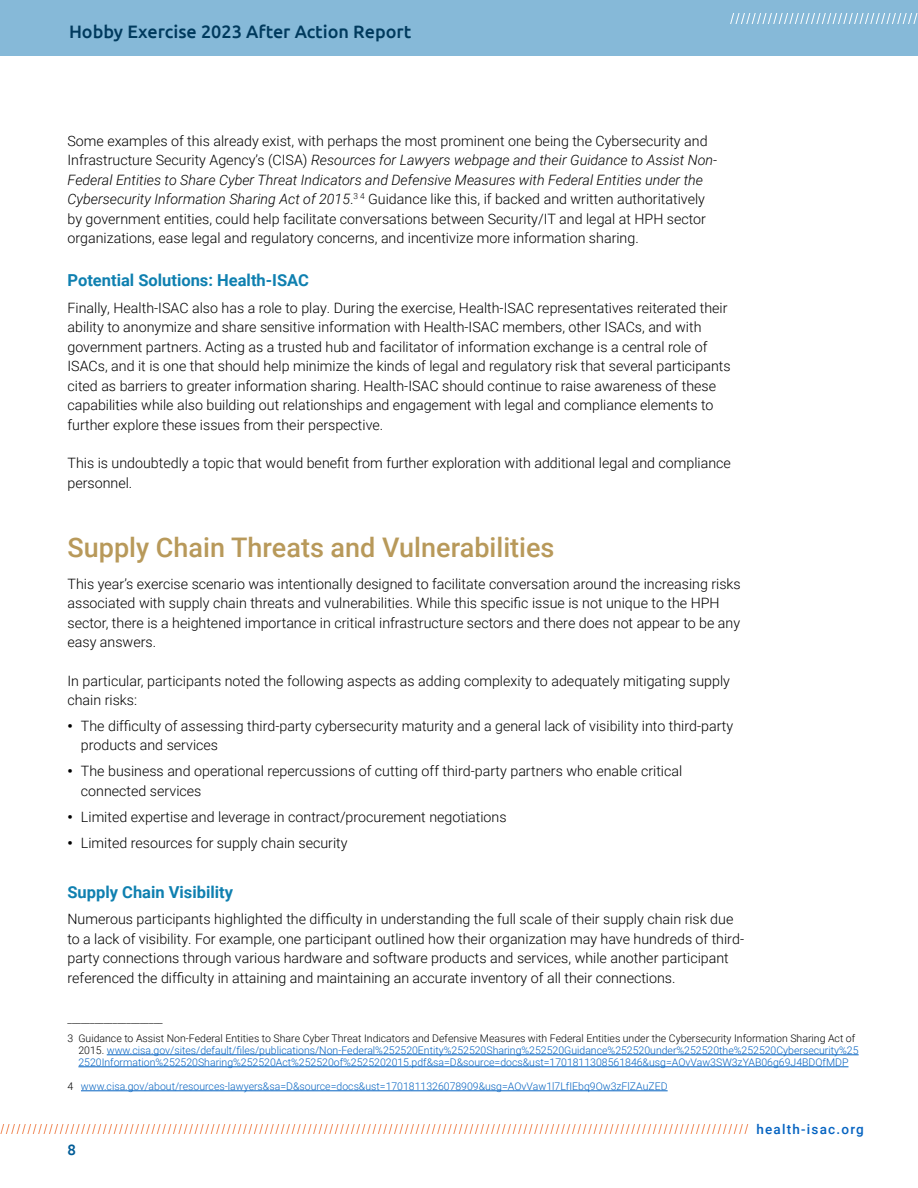
<style>
.page{position:relative;width:918px;height:1188px;background:#fff}
.page>*{position:absolute;margin:0;border:0;box-sizing:border-box;transform-origin:0 0}
.t1{font:500 27px "Roboto";color:#b8995a}
.t2{font:500 18px "Ubuntu";color:#003a5d}
.t3{font:700 16.5px "Roboto";color:#0f80b0}
.t4{font:500 15px "Ubuntu";color:#005c97}
.t5{font:300 14.25px/19.5px "Roboto";color:#000}
.t6{font:500 13.5px "Roboto";letter-spacing:.09em;color:#0563c1}
.t7{font:300 10.5px/12px "Roboto";color:#0563c1}
.t8{font:300 10.5px/19.5px "Roboto";color:#000}
.s1{font-style:italic}
.s2{font-weight:900}
.s3{color:#000}
</style>
<div class="page">
<div style="left:0;top:0;width:918px;height:56px;background:#86b9d8"></div>
<svg style="left:730px;top:14px;width:187px;height:9px"></svg>
<svg style="left:0;top:1125px;width:748px;height:9px"></svg>
<hr style="left:107px;top:1055px;width:752px;height:1px;background:#0563c1">
<hr style="left:78px;top:1067px;width:770px;height:1px;background:#0563c1">
<hr style="left:81px;top:1091px;width:587px;height:1px;background:#0563c1">
<p class="t2" style="left:69px;top:20px;width:344px">Hobby Exercise 2023 After Action Report</p>
<p class="t5" style="left:67px;top:130px;width:651px">Some examples of this already exist, with perhaps the most prominent one being the Cybersecurity and Infrastructure Security Agency’s (CISA) <span class="s1">Resources for Lawyers webpage and their Guidance to Assist Non-Federal Entities to Share Cyber Threat Indicators and Defensive Measures with Federal Entities under the Cybersecurity Information Sharing Act of 2015</span>.<sup>3</sup> <sup>4</sup> Guidance like this, if backed and written authoritatively by government entities, could help facilitate conversations between Security/IT and legal at HPH sector organizations, ease legal and regulatory concerns, and incentivize more information sharing.</p>
<p class="t3" style="left:68px;top:269px;width:243px">Potential Solutions: Health-ISAC</p>
<p class="t5" style="left:68px;top:297px;width:665px">Finally, Health-ISAC also has a role to play. During the exercise, Health-ISAC representatives reiterated their ability to anonymize and share sensitive information with Health-ISAC members, other ISACs, and with government partners. Acting as a trusted hub and facilitator of information exchange is a central role of ISACs, and it is one that should help minimize the kinds of legal and regulatory risk that several participants cited as barriers to greater information sharing. Health-ISAC should continue to raise awareness of these capabilities while also building out relationships and engagement with legal and compliance elements to further explore these issues from their perspective.</p>
<p class="t5" style="left:68px;top:453px;width:665px">This is undoubtedly a topic that would benefit from further exploration with additional legal and compliance personnel.</p>
<h1 class="t1" style="left:68px;top:529px;width:489px">Supply Chain Threats and Vulnerabilities</h1>
<p class="t5" style="left:68px;top:574px;width:675px">This year’s exercise scenario was intentionally designed to facilitate conversation around the increasing risks associated with supply chain threats and vulnerabilities. While this specific issue is not unique to the HPH sector, there is a heightened importance in critical infrastructure sectors and there does not appear to be any easy answers.</p>
<p class="t5" style="left:68px;top:671px;width:664px">In particular, participants noted the following aspects as adding complexity to adequately mitigating supply chain risks:</p>
<p class="t5" style="left:81px;top:715px;width:654px;text-indent:-13px"><span class="s2">•</span> The difficulty of assessing third-party cybersecurity maturity and a general lack of visibility into third-party products and services</p>
<p class="t5" style="left:81px;top:761px;width:603px;text-indent:-13px"><span class="s2">•</span> The business and operational repercussions of cutting off third-party partners who enable critical connected services</p>
<p class="t5" style="left:67px;top:807px;width:441px"><span class="s2">•</span> Limited expertise and leverage in contract/procurement negotiations</p>
<p class="t5" style="left:67px;top:833px;width:282px"><span class="s2">•</span> Limited resources for supply chain security</p>
<p class="t3" style="left:68px;top:881px;width:167px">Supply Chain Visibility</p>
<p class="t5" style="left:68px;top:909px;width:678px">Numerous participants highlighted the difficulty in understanding the full scale of their supply chain risk due to a lack of visibility. For example, one participant outlined how their organization may have hundreds of third&shy;party connections through various hardware and software products and services, while another participant referenced the difficulty in attaining and maintaining an accurate inventory of all their connections.</p>
<p class="t8" style="left:68px;top:1009px;width:789px">_____________________<br>3 Guidance to Assist Non-Federal Entities to Share Cyber Threat Indicators and Defensive Measures with Federal Entities under the Cybersecurity Information Sharing Act of</p>
<p class="t7" style="left:78px;top:1044px;width:782px"><span class="s3">2015.</span> www.cisa.gov/sites/default/files/publications/Non-Federal%252520Entity%252520Sharing%252520Guidance%252520under%252520the%252520Cybersecurity%25<br>2520Information%252520Sharing%252520Act%252520of%2525202015.pdf&amp;sa=D&amp;source=docs&amp;ust=1701811308561846&amp;usg=AOvVaw3SW3zYAB06g69J4BDQfMDP</p>
<p class="t7" style="left:68px;top:1080px;width:602px"><span class="s3">4</span> www.cisa.gov/about/resources-lawyers&amp;sa=D&amp;source=docs&amp;ust=1701811326078909&amp;usg=AOvVaw1l7LfIEbq9Ow3zFlZAuZED</p>
<p class="t4" style="left:68px;top:1140px;width:10px">8</p>
<p class="t6" style="left:756px;top:1120px;width:109px">health-isac.org</p>
</div>
